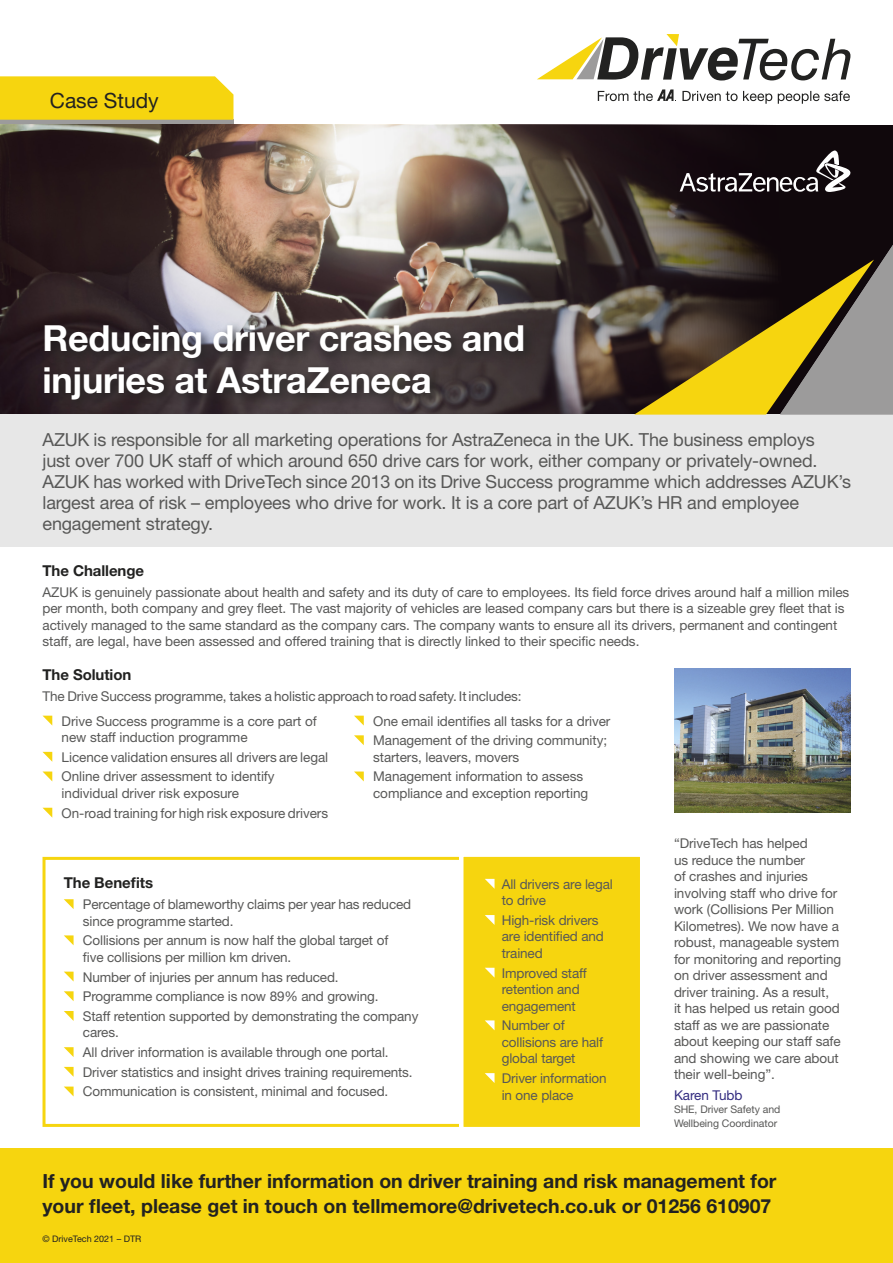
<style>
.page{position:relative;width:893px;height:1263px;background:#fff}
.page>*{position:absolute;margin:0;border:0;box-sizing:border-box;transform-origin:0 0}
.t1{font:700 36px/42px "Helvetica Neue";letter-spacing:-.01em;color:#fff}
.t2{font:21px "Helvetica Neue";color:#222221}
.t3{font:700 19.5px/25.5px "Helvetica Neue";color:#222221}
.t4{font:18px/21px "Helvetica Neue";letter-spacing:-.01em;color:#585857}
.t5{font:700 15px "Helvetica Neue";letter-spacing:-.005em;color:#222221}
.t6{font:13.5px/16.5px "Helvetica Neue";letter-spacing:-.005em;color:#585857}
.t7{font:13.5px "Helvetica Neue";letter-spacing:-.005em;color:#322b80}
.t8{font:10.5px/13.5px "Helvetica Neue";letter-spacing:-.005em;color:#585857}
.t9{font:9px "Helvetica Neue";color:#222221}
</style>
<div class="page">
<div style="left:0;top:120px;width:233px;height:5px;background:#9c9b9b"></div>
<div style="left:0;top:76px;width:233px;height:44px;background:#f6d50f"></div>
<div style="left:0;top:1148px;width:893px;height:115px;background:#f6d50f"></div>
<div style="left:0;top:125px;width:893px;height:290px;background:#10080c"></div>
<img style="left:0;top:125px;width:756px;height:290px">
<svg style="left:680px;top:151px;width:170px;height:41px"></svg>
<div style="left:0;top:415px;width:893px;height:132px;background:#e7e7e7"></div>
<img style="left:674px;top:668px;width:176px;height:145px">
<div style="left:43px;top:857px;width:597px;height:270px;border:3px solid #f6d50f"></div>
<div style="left:39px;top:320px;width:497px;height:92px;background:#222221;opacity:.87"></div>
<svg style="left:43px;top:716px;width:9px;height:9px"></svg>
<svg style="left:43px;top:752px;width:9px;height:10px"></svg>
<svg style="left:43px;top:771px;width:9px;height:10px"></svg>
<svg style="left:43px;top:808px;width:9px;height:10px"></svg>
<svg style="left:354px;top:716px;width:10px;height:9px"></svg>
<svg style="left:354px;top:735px;width:10px;height:10px"></svg>
<svg style="left:354px;top:771px;width:10px;height:10px"></svg>
<svg style="left:64px;top:899px;width:10px;height:10px"></svg>
<svg style="left:64px;top:935px;width:10px;height:10px"></svg>
<svg style="left:64px;top:972px;width:10px;height:9px"></svg>
<svg style="left:64px;top:991px;width:10px;height:10px"></svg>
<svg style="left:64px;top:1011px;width:10px;height:10px"></svg>
<svg style="left:64px;top:1047px;width:10px;height:10px"></svg>
<svg style="left:64px;top:1067px;width:10px;height:10px"></svg>
<svg style="left:64px;top:1086px;width:10px;height:10px"></svg>
<div style="left:457px;top:856px;width:183px;height:271px;background:#f6d50f"></div>
<svg style="left:485px;top:879px;width:10px;height:10px"></svg>
<svg style="left:485px;top:915px;width:10px;height:10px"></svg>
<svg style="left:485px;top:968px;width:10px;height:10px"></svg>
<svg style="left:485px;top:1020px;width:10px;height:10px"></svg>
<svg style="left:485px;top:1073px;width:10px;height:10px"></svg>
<svg style="left:537px;top:34px;width:313px;height:47px"></svg>
<svg style="left:682px;top:91px;width:168px;height:13px"></svg>
<svg style="left:598px;top:89px;width:78px;height:12px"></svg>
<svg style="left:634px;top:245px;width:259px;height:170px"></svg>
<p class="t2" style="left:50px;top:88px;width:110px">Case Study</p>
<p class="t1" style="left:43px;top:317px;width:484px">Reducing driver crashes and injuries at AstraZeneca</p>
<p class="t4" style="left:43px;top:429px;width:810px">AZUK is responsible for all marketing operations for AstraZeneca in the UK. The business employs<br>just over 700 UK staff of which around 650 drive cars for work, either company or privately-owned.<br>AZUK has worked with DriveTech since 2013 on its Drive Success programme which addresses AZUK’s largest area of risk – employees who drive for work. It is a core part of AZUK’s HR and employee engagement strategy.</p>
<p class="t5" style="left:43px;top:561px;width:103px">The Challenge</p>
<p class="t6" style="left:43px;top:583px;width:808px">AZUK is genuinely passionate about health and safety and its duty of care to employees. Its field force drives around half a million miles per month, both company and grey fleet. The vast majority of vehicles are leased company cars but there is a sizeable grey fleet that is actively managed to the same standard as the company cars. The company wants to ensure all its drivers, permanent and contingent staff, are legal, have been assessed and offered training that is directly linked to their specific needs.</p>
<p class="t5" style="left:43px;top:665px;width:90px">The Solution</p>
<p class="t6" style="left:43px;top:687px;width:480px">The Drive Success programme, takes a holistic approach to road safety. It includes:</p>
<p class="t6" style="left:62px;top:712px;width:257px">Drive Success programme is a core part of new staff induction programme</p>
<p class="t6" style="left:62px;top:748px;width:268px">Licence validation ensures all drivers are legal</p>
<p class="t6" style="left:62px;top:768px;width:214px">Online driver assessment to identify individual driver risk exposure</p>
<p class="t6" style="left:62px;top:804px;width:268px">On-road training for high risk exposure drivers</p>
<p class="t6" style="left:373px;top:712px;width:239px">One email identifies all tasks for a driver</p>
<p class="t6" style="left:373px;top:732px;width:235px">Management of the driving community; starters, leavers, movers</p>
<p class="t6" style="left:373px;top:768px;width:217px">Management information to assess compliance and exception reporting</p>
<p class="t5" style="left:64px;top:874px;width:91px">The Benefits</p>
<p class="t6" style="left:83px;top:896px;width:330px">Percentage of blameworthy claims per year has reduced since programme started.</p>
<p class="t6" style="left:83px;top:932px;width:307px">Collisions per annum is now half the global target of five collisions per million km driven.</p>
<p class="t6" style="left:83px;top:968px;width:257px">Number of injuries per annum has reduced.</p>
<p class="t6" style="left:83px;top:988px;width:297px">Programme compliance is now 89% and growing.</p>
<p class="t6" style="left:83px;top:1008px;width:337px">Staff retention supported by demonstrating the company cares.</p>
<p class="t6" style="left:83px;top:1044px;width:307px">All driver information is available through one portal.</p>
<p class="t6" style="left:83px;top:1063px;width:331px">Driver statistics and insight drives training requirements.</p>
<p class="t6" style="left:83px;top:1083px;width:307px">Communication is consistent, minimal and focused.</p>
<p class="t6" style="left:502px;top:875px;width:113px">All drivers are legal to drive</p>
<p class="t6" style="left:502px;top:912px;width:104px">High-risk drivers are identified and trained</p>
<p class="t6" style="left:502px;top:964px;width:87px">Improved staff retention and engagement</p>
<p class="t6" style="left:502px;top:1017px;width:103px">Number of collisions are half global target</p>
<p class="t6" style="left:502px;top:1070px;width:106px">Driver information in one place</p>
<p class="t6" style="left:674px;top:835px;width:169px">“DriveTech has helped<br>us reduce the number<br>of crashes and injuries involving staff who drive for work (Collisions Per Million<br>Kilometres). We now have a robust, manageable system for monitoring and reporting on driver assessment and driver training. As a result,<br>it has helped us retain good staff as we are passionate about keeping our staff safe and showing we care about their well-being”.</p>
<p class="t7" style="left:674px;top:1087px;width:70px">Karen Tubb</p>
<p class="t8" style="left:674px;top:1103px;width:108px">SHE, Driver Safety and<br>Wellbeing Coordinator</p>
<p class="t3" style="left:43px;top:1167px;width:735px">If you would like further information on driver training and risk management for your fleet, please get in touch on tellmemore@drivetech.co.uk or 01256 610907</p>
<p class="t9" style="left:43px;top:1234px;width:100px">© DriveTech 2021 – DTR</p>
</div>
